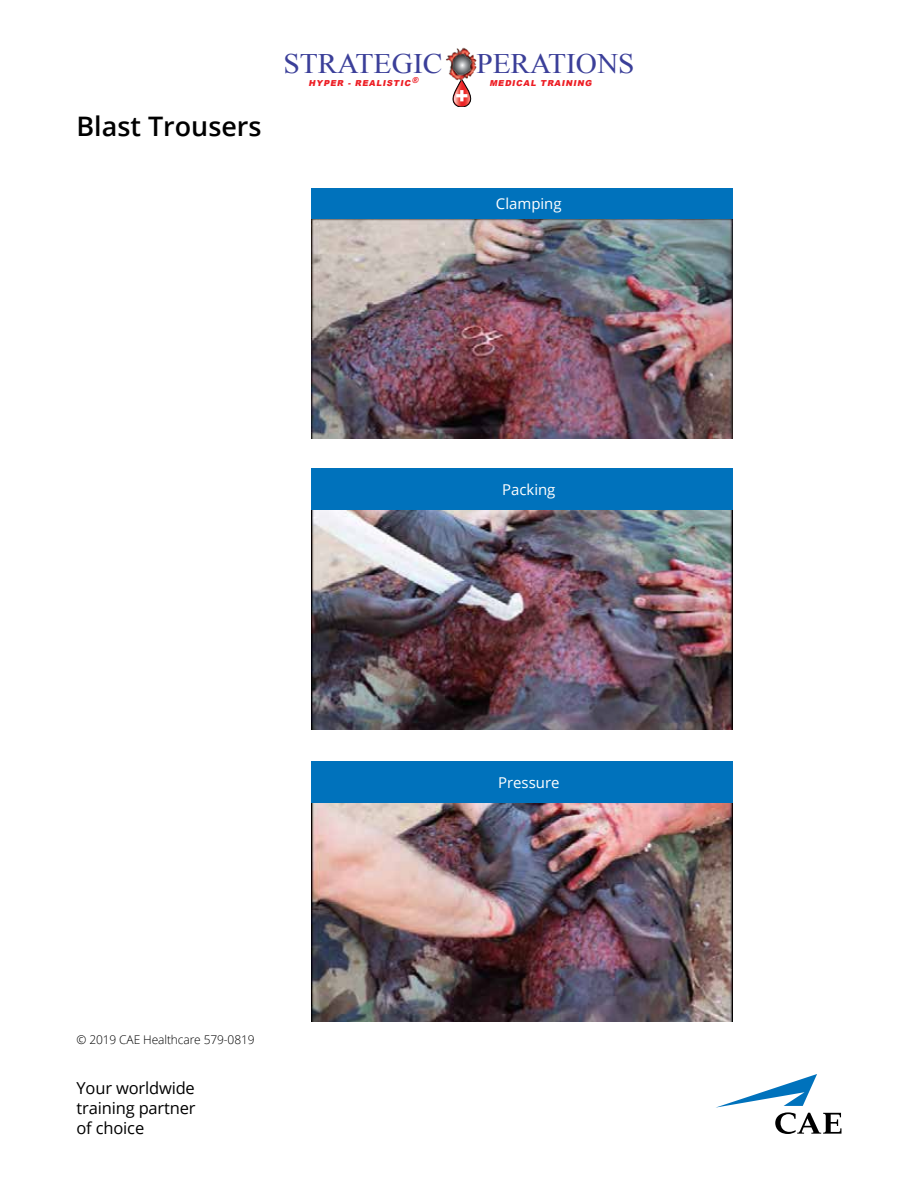
<style>
.page{position:relative;width:918px;height:1188px;background:#fff}
.page>*{position:absolute;margin:0;border:0;box-sizing:border-box;transform-origin:0 0}
.t1{font:28.2px "Times New Roman";color:#3b3f99;scale:1.05 1}
.t2{font:600 26.85px "Open Sans";color:#000}
.t3{font:16.5px/19.8px "Open Sans";letter-spacing:-.01em;color:#000;text-align:justify}
.t4{font:15px "Open Sans";color:#fff}
.t5{font:300 12px "Open Sans";letter-spacing:-.01em;color:#000}
.t6{font:italic 900 8.25px "Arial";color:#ed1d24}
</style>
<div class="page">
<svg style="left:452px;top:85px;width:19px;height:22px"></svg>
<img style="left:446px;top:48px;width:31px;height:37px">
<svg style="left:716px;top:1074px;width:126px;height:60px"></svg>
<img style="left:311px;top:219px;width:422px;height:219px">
<img style="left:311px;top:510px;width:422px;height:220px">
<img style="left:311px;top:803px;width:422px;height:218px">
<div style="left:311px;top:188px;width:422px;height:31px;background:#0072bc"></div>
<div style="left:311px;top:468px;width:422px;height:41px;background:#0072bc"></div>
<div style="left:311px;top:762px;width:422px;height:41px;background:#0072bc"></div>
<h2 class="t2" style="left:76px;top:108px;width:187px">Blast Trousers</h2>
<h1 class="t1" style="left:283px;top:45px;width:336px">STRATEGIC PERATIONS</h1>
<p class="t6" style="left:309px;top:77px;width:113px">HYPER - REALISTIC®</p>
<p class="t6" style="left:489px;top:77px;width:106px">MEDICAL TRAINING</p>
<p class="t4" style="left:496px;top:193px;width:67px">Clamping</p>
<p class="t4" style="left:502px;top:479px;width:55px">Packing</p>
<p class="t5" style="left:76px;top:1031px;width:180px">© 2019 CAE Healthcare 579-0819</p>
<p class="t3" style="left:76px;top:1078px;width:121px">Your worldwide training partner of choice</p>
<p class="t4" style="left:498px;top:772px;width:63px">Pressure</p>
</div>
